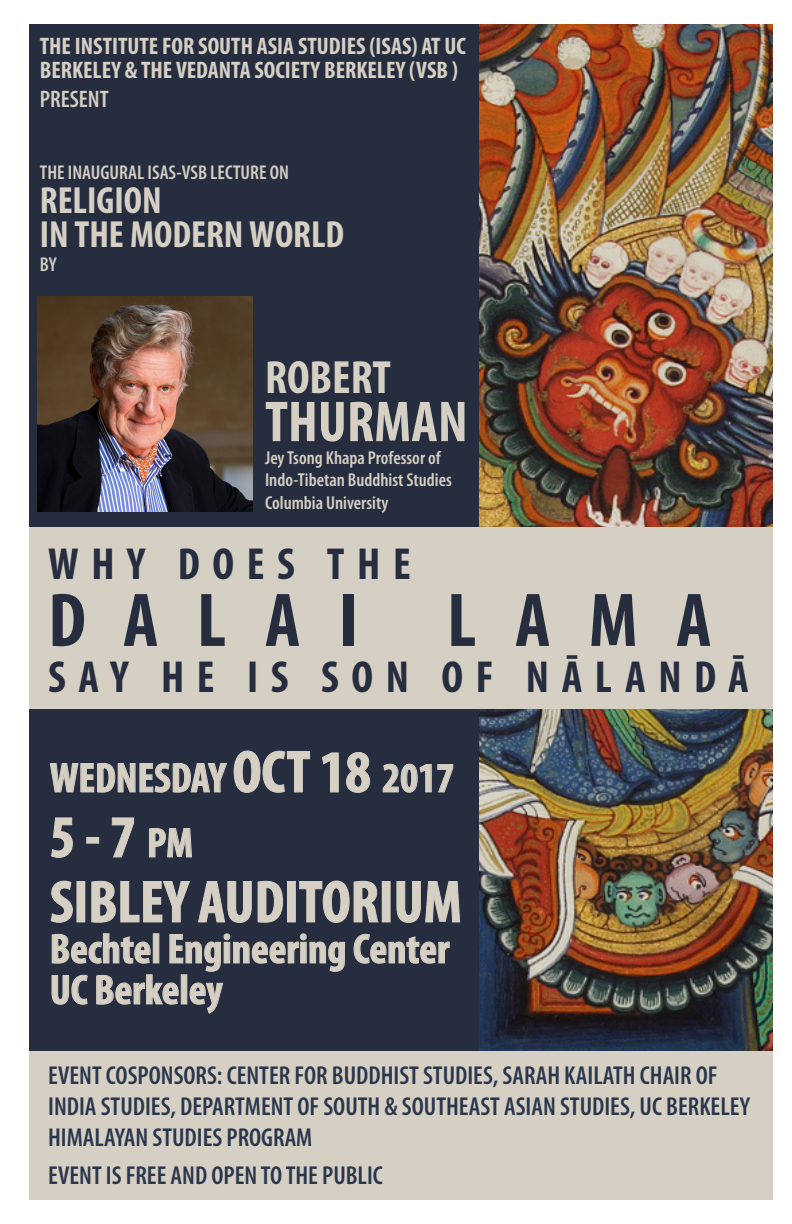
<style>
.page{position:relative;width:792px;height:1224px;background:#fff}
.page>*{position:absolute;margin:0;border:0;box-sizing:border-box;transform-origin:0 0}
.t1{font:700 condensed 76.9px "Myriad Pro";letter-spacing:.5em;color:#262d3f}
.t2{font:700 condensed 60px "Myriad Pro";color:#d6d0c4}
.t3{font:700 condensed 58.1px "Myriad Pro";color:#d6d0c4}
.t4{font:700 condensed 46.9px "Myriad Pro";color:#d6d0c4}
.t5{font:700 condensed 45.1px "Myriad Pro";letter-spacing:.28em;color:#262d3f}
.t6{font:700 condensed 42.2px "Myriad Pro";color:#d6d0c4}
.t7{font:700 condensed 38px "Myriad Pro";color:#d6d0c4}
.t8{font:600 condensed 26px/31.2px "Myriad Pro";color:#2a364c}
.t9{font:700 condensed 24px/24px "Myriad Pro";color:#d6d0c4}
.t10{font:600 condensed 24px "Myriad Pro";color:#d6d0c4}
.t11{font:600 condensed 20px "Myriad Pro";color:#d6d0c4}
.t12{font:600 condensed 18.7px/22.5px "Myriad Pro";color:#d6d0c4}
.s1{font-size:60px}
.s2{font-size:42.2px}
</style>
<div class="page">
<img style="left:478px;top:24px;width:295px;height:1028px">
<div style="left:29px;top:24px;width:449px;height:1176px;background:#262d3f"></div>
<img style="left:37px;top:297px;width:215px;height:215px">
<div style="left:29px;top:527px;width:744px;height:182px;background:#d6d0c4"></div>
<div style="left:29px;top:1052px;width:744px;height:148px;background:#d6d0c4"></div>
<svg style="left:50px;top:763px;width:177px;height:30px"></svg>
<svg style="left:234px;top:751px;width:76px;height:42px"></svg>
<svg style="left:322px;top:752px;width:17px;height:40px"></svg>
<svg style="left:346px;top:752px;width:24px;height:41px"></svg>
<svg style="left:383px;top:764px;width:70px;height:29px"></svg>
<svg style="left:51px;top:817px;width:22px;height:41px"></svg>
<svg style="left:112px;top:817px;width:22px;height:40px"></svg>
<svg style="left:149px;top:828px;width:43px;height:29px"></svg>
<svg style="left:51px;top:881px;width:22px;height:42px"></svg>
<div style="left:77px;top:882px;width:8px;height:40px;border:1px solid #d6d0c4"></div>
<svg style="left:91px;top:881px;width:99px;height:42px"></svg>
<svg style="left:198px;top:881px;width:54px;height:42px"></svg>
<svg style="left:258px;top:881px;width:25px;height:42px"></svg>
<svg style="left:299px;top:881px;width:79px;height:42px"></svg>
<div style="left:382px;top:882px;width:8px;height:40px;border:1px solid #d6d0c4"></div>
<svg style="left:396px;top:881px;width:64px;height:42px"></svg>
<svg style="left:354px;top:934px;width:96px;height:30px"></svg>
<svg style="left:52px;top:933px;width:293px;height:81px"></svg>
<p class="t9" style="left:40px;top:34px;width:428px">THE INSTITUTE FOR SOUTH ASIA STUDIES (ISAS) AT UC<br>BERKELEY &amp; THE VEDANTA SOCIETY BERKELEY (VSB )</p>
<p class="t10" style="left:40px;top:84px;width:70px">PRESENT</p>
<p class="t11" style="left:40px;top:160px;width:251px">THE INAUGURAL ISAS-VSB LECTURE ON</p>
<p class="t7" style="left:40px;top:176px;width:123px">RELIGION</p>
<p class="t7" style="left:40px;top:210px;width:306px">IN THE MODERN WORLD</p>
<p class="t11" style="left:40px;top:252px;width:18px">BY</p>
<p class="t4" style="left:265px;top:348px;width:127px">ROBERT</p>
<p class="t3" style="left:265px;top:385px;width:204px">THURMAN</p>
<p class="t12" style="left:265px;top:446px;width:188px">Jey Tsong Khapa Professor of<br>Indo-Tibetan Buddhist Studies<br>Columbia University</p>
<p class="t5" style="left:48px;top:536px;width:364px">WHY DOES THE</p>
<p class="t1" style="left:48px;top:572px;width:665px">DALAI LAMA</p>
<p class="t5" style="left:48px;top:648px;width:702px">SAY HE IS SON OF NĀLANDĀ</p>
<p class="t6" style="left:50px;top:752px;width:406px">WEDNESDAY <span class="s1">OCT 18</span> 2017</p>
<p class="t2" style="left:50px;top:799px;width:145px">5 - 7 <span class="s2">PM</span></p>
<p class="t2" style="left:50px;top:864px;width:414px">SIBLEY AUDITORIUM</p>
<p class="t6" style="left:50px;top:923px;width:401px">Bechtel Engineering Center</p>
<p class="t6" style="left:50px;top:964px;width:174px">UC Berkeley</p>
<p class="t8" style="left:48px;top:1059px;width:704px">EVENT COSPONSORS: CENTER FOR BUDDHIST STUDIES, SARAH KAILATH CHAIR OF<br>INDIA STUDIES, DEPARTMENT OF SOUTH &amp; SOUTHEAST ASIAN STUDIES, UC BERKELEY<br>HIMALAYAN STUDIES PROGRAM</p>
<p class="t8" style="left:48px;top:1160px;width:336px">EVENT IS FREE AND OPEN TO THE PUBLIC</p>
</div>
